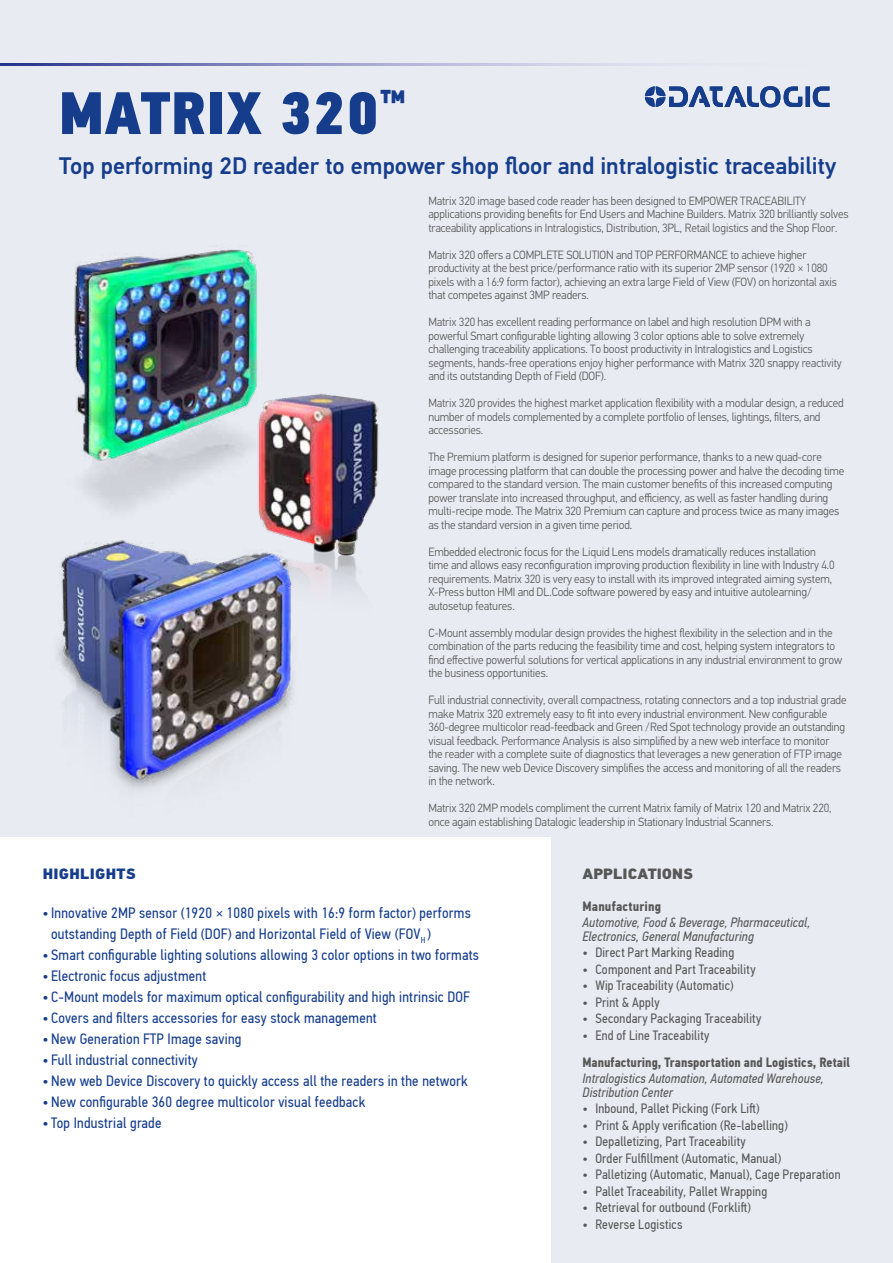
<style>
.page{position:relative;width:893px;height:1263px;background:#e8ebf2}
.page>*{position:absolute;margin:0;border:0;box-sizing:border-box;transform-origin:0 0}
.t1{font:60px "PF Din Text Cond Pro X Black";letter-spacing:.01em;color:#153d8c}
.t2{font:500 24px "PF Din Text Pro";color:#153d8c}
.t3{font:15px/21px "PF Din Text Cond Pro";letter-spacing:.015em;color:#153d8c}
.t4{font:900 15px "PF Din Text Pro";color:#575756}
.t5{font:900 15px "PF Din Text Pro";letter-spacing:.02em;color:#153d8c}
.t6{font:13.5px "PF Din Text Cond Pro";letter-spacing:.015em;color:#575756}
.t7{font:italic 13.5px/13.5px "PF Din Text Cond Pro";letter-spacing:.01em;color:#575756}
.t8{font:700 13.5px "PF Din Text Cond Pro";letter-spacing:.005em;color:#575756}
.t9{font:300 12px/13.5px "PF Din Text Pro";letter-spacing:-.01em;color:#575756;scale:.95 1}
</style>
<div class="page">
<svg style="left:0;top:64px;width:645px;height:1px"></svg>
<div style="left:0;top:838px;width:551px;height:425px;background:#fff"></div>
<img style="left:74px;top:249px;width:183px;height:257px">
<img style="left:249px;top:328px;width:130px;height:260px">
<svg style="left:645px;top:86px;width:184px;height:21px"></svg>
<img style="left:58px;top:506px;width:300px;height:284px">
<h1 class="t1" style="left:59px;top:75px;width:348px">MATRIX 320<sup>™</sup></h1>
<h2 class="t2" style="left:59px;top:151px;width:779px">Top performing 2D reader to empower shop floor and intralogistic traceability</h2>
<p class="t9" style="left:428px;top:194px;width:444px">Matrix 320 image based code reader has been designed to EMPOWER TRACEABILITY applications providing benefits for End Users and Machine Builders. Matrix 320 brilliantly solves traceability applications in Intralogistics, Distribution, 3PL, Retail logistics and the Shop Floor.</p>
<p class="t9" style="left:428px;top:248px;width:432px">Matrix 320 offers a COMPLETE SOLUTION and TOP PERFORMANCE to achieve higher productivity at the best price/performance ratio with its superior 2MP sensor (1920 × 1080 pixels with a 16:9 form factor), achieving an extra large Field of View (FOV) on horizontal axis that competes against 3MP readers.</p>
<p class="t9" style="left:428px;top:315px;width:436px">Matrix 320 has excellent reading performance on label and high resolution DPM with a powerful Smart configurable lighting allowing 3 color options able to solve extremely challenging traceability applications. To boost productivity in Intralogistics and Logistics segments, hands-free operations enjoy higher performance with Matrix 320 snappy reactivity and its outstanding Depth of Field (DOF).</p>
<p class="t9" style="left:428px;top:396px;width:439px">Matrix 320 provides the highest market application flexibility with a modular design, a reduced number of models complemented by a complete portfolio of lenses, lightings, filters, and accessories.</p>
<p class="t9" style="left:428px;top:450px;width:439px">The Premium platform is designed for superior performance, thanks to a new quad-core image processing platform that can double the processing power and halve the decoding time compared to the standard version. The main customer benefits of this increased computing power translate into increased throughput, and efficiency, as well as faster handling during multi-recipe mode. The Matrix 320 Premium can capture and process twice as many images as the standard version in a given time period.</p>
<p class="t9" style="left:428px;top:545px;width:429px">Embedded electronic focus for the Liquid Lens models dramatically reduces installation time and allows easy reconfiguration improving production flexibility in line with Industry 4.0 requirements. Matrix 320 is very easy to install with its improved integrated aiming system, X-Press button HMI and DL.Code software powered by easy and intuitive autolearning/ autosetup features.</p>
<p class="t9" style="left:428px;top:626px;width:437px">C-Mount assembly modular design provides the highest flexibility in the selection and in the combination of the parts reducing the feasibility time and cost, helping system integrators to find effective powerful solutions for vertical applications in any industrial environment to grow the business opportunities.</p>
<p class="t9" style="left:428px;top:693px;width:442px">Full industrial connectivity, overall compactness, rotating connectors and a top industrial grade make Matrix 320 extremely easy to fit into every industrial environment. New configurable 360-degree multicolor read-feedback and Green /Red Spot technology provide an outstanding visual feedback. Performance Analysis is also simplified by a new web interface to monitor the reader with a complete suite of diagnostics that leverages a new generation of FTP image saving. The new web Device Discovery simplifies the access and monitoring of all the readers in the network.</p>
<p class="t9" style="left:428px;top:801px;width:426px">Matrix 320 2MP models compliment the current Matrix family of Matrix 120 and Matrix 220, once again establishing Datalogic leadership in Stationary Industrial Scanners.</p>
<p class="t5" style="left:43px;top:865px;width:95px">HIGHLIGHTS</p>
<p class="t3" style="left:51px;top:903px;width:421px;text-indent:-9px">• Innovative 2MP sensor (1920 × 1080 pixels with 16:9 form factor) performs outstanding Depth of Field (DOF) and Horizontal Field of View (FOV<sub>H</sub> )</p>
<p class="t3" style="left:43px;top:945px;width:438px">• Smart configurable lighting solutions allowing 3 color options in two formats</p>
<p class="t3" style="left:43px;top:966px;width:165px">• Electronic focus adjustment</p>
<p class="t3" style="left:43px;top:987px;width:429px">• C-Mount models for maximum optical configurability and high intrinsic DOF</p>
<p class="t3" style="left:43px;top:1008px;width:336px">• Covers and filters accessories for easy stock management</p>
<p class="t3" style="left:43px;top:1029px;width:201px">• New Generation FTP Image saving</p>
<p class="t3" style="left:43px;top:1050px;width:157px">• Full industrial connectivity</p>
<p class="t3" style="left:43px;top:1071px;width:427px">• New web Device Discovery to quickly access all the readers in the network</p>
<p class="t3" style="left:43px;top:1092px;width:324px">• New configurable 360 degree multicolor visual feedback</p>
<p class="t3" style="left:43px;top:1113px;width:120px">• Top Industrial grade</p>
<p class="t4" style="left:583px;top:865px;width:112px">APPLICATIONS</p>
<p class="t8" style="left:583px;top:898px;width:80px">Manufacturing</p>
<p class="t7" style="left:583px;top:916px;width:229px">Automotive, Food &amp; Beverage, Pharmaceutical,<br>Electronics, General Manufacturing</p>
<p class="t6" style="left:583px;top:945px;width:153px">• Direct Part Marking Reading</p>
<p class="t6" style="left:583px;top:961px;width:174px">• Component and Part Traceability</p>
<p class="t6" style="left:583px;top:978px;width:152px">• Wip Traceability (Automatic)</p>
<p class="t6" style="left:583px;top:994px;width:79px">• Print &amp; Apply</p>
<p class="t6" style="left:583px;top:1011px;width:180px">• Secondary Packaging Traceability</p>
<p class="t6" style="left:583px;top:1027px;width:128px">• End of Line Traceability</p>
<p class="t8" style="left:583px;top:1054px;width:269px">Manufacturing, Transportation and Logistics, Retail</p>
<p class="t7" style="left:583px;top:1072px;width:243px">Intralogistics Automation, Automated Warehouse,<br>Distribution Center</p>
<p class="t6" style="left:583px;top:1101px;width:178px">• Inbound, Pallet Picking (Fork Lift)</p>
<p class="t6" style="left:583px;top:1117px;width:207px">• Print &amp; Apply verification (Re-labelling)</p>
<p class="t6" style="left:583px;top:1134px;width:165px">• Depalletizing, Part Traceability</p>
<p class="t6" style="left:583px;top:1150px;width:200px">• Order Fulfillment (Automatic, Manual)</p>
<p class="t6" style="left:583px;top:1167px;width:260px">• Palletizing (Automatic, Manual), Cage Preparation</p>
<p class="t6" style="left:583px;top:1183px;width:186px">• Pallet Traceability, Pallet Wrapping</p>
<p class="t6" style="left:583px;top:1200px;width:170px">• Retrieval for outbound (Forklift)</p>
<p class="t6" style="left:583px;top:1216px;width:102px">• Reverse Logistics</p>
</div>
